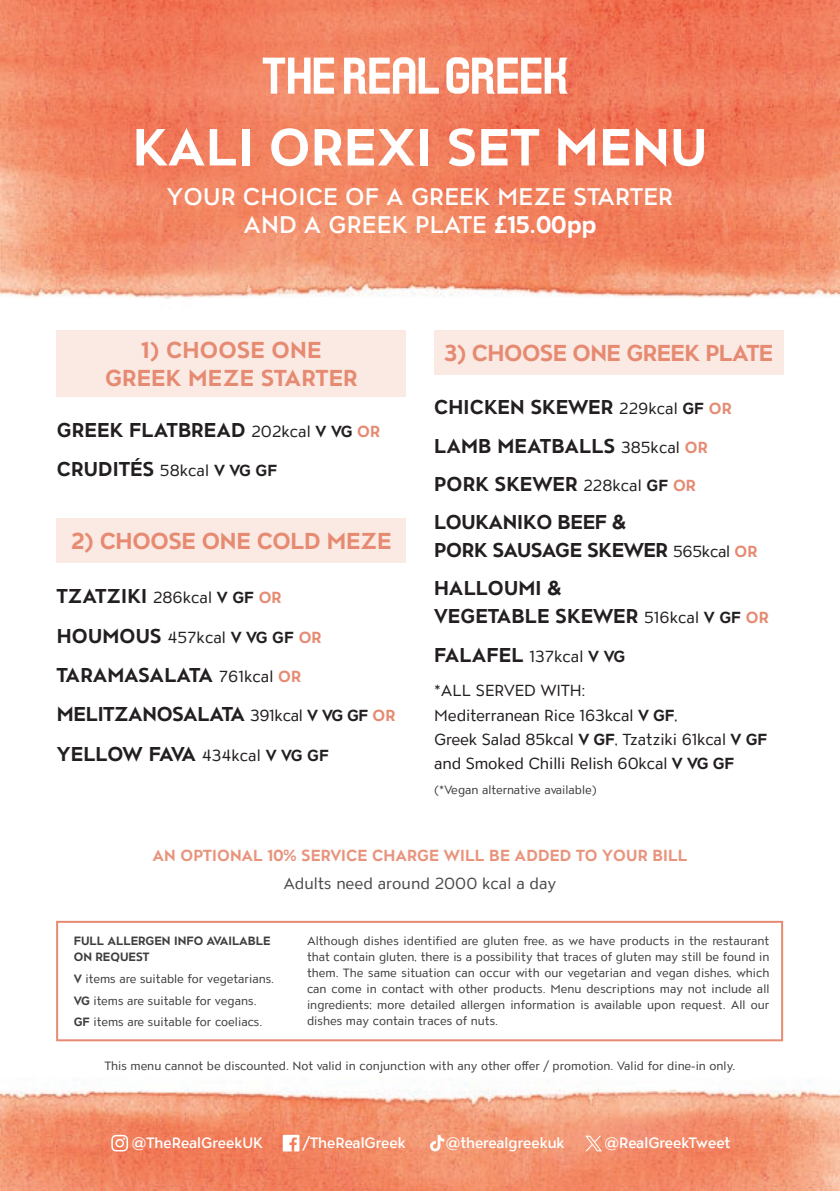
<style>
.page{position:relative;width:840px;height:1191px;background:#fff}
.page>*{position:absolute;margin:0;border:0;box-sizing:border-box;transform-origin:0 0}
.t1{font:700 52px "ATC Overlook";letter-spacing:.01em;color:#fff}
.t2{font:500 24px/28px "ATC Overlook";letter-spacing:.01em;color:#fff;text-align:center}
.t3{font:700 23px "ATC Overlook";letter-spacing:-.01em;color:#e68a72}
.t4{font:700 23px/28px "ATC Overlook";letter-spacing:.01em;color:#e68a72;text-align:center}
.t5{font:700 20px/39.4px "ATC Overlook";color:#231f20}
.t6{font:16px/24.4px "ATC Overlook";letter-spacing:-.01em;color:#231f20}
.t7{font:700 16px "ATC Overlook";letter-spacing:.01em;color:#e8947d}
.t8{font:16px "ATC Overlook";color:#4a4b4c}
.t9{font:500 15px "ATC Overlook";color:#fff}
.t10{font:12px/16px "ATC Overlook";color:#3e3e3f}
.t11{font:700 12px/16px "ATC Overlook";color:#3e3e3f}
.s1{font-weight:700}
.s2{font-weight:400;font-size:16px}
.s3{font-size:16px}
.s4{font-size:16px;color:#e68a72}
</style>
<div class="page">
<img style="left:0;top:1081px;width:839px;height:110px">
<img style="left:0;top:0;width:839px;height:299px">
<svg style="left:262px;top:57px;width:305px;height:37px"></svg>
<div style="left:56px;top:920px;width:726px;height:121px;border:2px solid #e68a72"></div>
<div style="left:57px;top:330px;width:348px;height:66px;background:#faeae3"></div>
<div style="left:434px;top:330px;width:348px;height:44px;background:#faeae3"></div>
<div style="left:57px;top:518px;width:348px;height:44px;background:#faeae3"></div>
<svg style="left:282px;top:1134px;width:17px;height:17px"></svg>
<svg style="left:111px;top:1134px;width:17px;height:17px"></svg>
<svg style="left:430px;top:1135px;width:14px;height:16px"></svg>
<svg style="left:585px;top:1135px;width:16px;height:16px"></svg>
<h1 class="t1" style="left:133px;top:118px;width:575px">KALI OREXI SET MENU</h1>
<h2 class="t2" style="left:167px;top:183px;width:507px">YOUR CHOICE OF A GREEK MEZE STARTER<br>AND A GREEK PLATE <span class="s1">£15.00pp</span></h2>
<h3 class="t4" style="left:105px;top:337px;width:254px">1) CHOOSE ONE<br>GREEK MEZE STARTER</h3>
<h3 class="t5" style="left:57px;top:411px;width:324px">GREEK FLATBREAD <span class="s2">202kcal</span> <span class="s3">V VG</span> <span class="s4">OR<br></span>CRUDITÉS <span class="s2">58kcal</span> <span class="s3">V VG GF</span></h3>
<h3 class="t3" style="left:71px;top:528px;width:321px">2) CHOOSE ONE COLD MEZE</h3>
<h3 class="t5" style="left:57px;top:578px;width:340px">TZATZIKI <span class="s2">286kcal</span> <span class="s3">V GF</span> <span class="s4">OR<br></span>HOUMOUS <span class="s2">457kcal</span> <span class="s3">V VG GF</span> <span class="s4">OR<br></span>TARAMASALATA <span class="s2">761kcal</span> <span class="s4">OR<br></span>MELITZANOSALATA <span class="s2">391kcal</span> <span class="s3">V VG GF</span> <span class="s4">OR<br></span>YELLOW FAVA <span class="s2">434kcal</span> <span class="s3">V VG GF</span></h3>
<h3 class="t3" style="left:444px;top:340px;width:330px">3) CHOOSE ONE GREEK PLATE</h3>
<h3 class="t5" style="left:434px;top:389px;width:299px;line-height:38.2px">CHICKEN SKEWER <span class="s2">229kcal</span> <span class="s3">GF</span> <span class="s4">OR<br></span>LAMB MEATBALLS <span class="s2">385kcal</span> <span class="s4">OR<br></span>PORK SKEWER <span class="s2">228kcal</span> <span class="s3">GF</span> <span class="s4">OR<br></span>LOUKANIKO BEEF &amp;</h3>
<h3 class="t5" style="left:434px;top:532px;width:324px;line-height:38.2px">PORK SAUSAGE SKEWER <span class="s2">565kcal</span> <span class="s4">OR<br></span>HALLOUMI &amp;</h3>
<h3 class="t5" style="left:434px;top:598px;width:336px;line-height:38.2px">VEGETABLE SKEWER <span class="s2">516kcal</span> <span class="s3">V GF</span> <span class="s4">OR<br></span>FALAFEL <span class="s2">137kcal</span> <span class="s3">V VG</span></h3>
<h3 class="t6" style="left:434px;top:679px;width:334px">*ALL SERVED WITH:<br>Mediterranean Rice 163kcal <span class="s1">V GF</span>,<br>Greek Salad 85kcal <span class="s1">V GF</span>, Tzatziki 61kcal <span class="s1">V GF </span>and Smoked Chilli Relish 60kcal <span class="s1">V VG GF</span></h3>
<p class="t10" style="left:434px;top:782px;width:164px">(*Vegan alternative available)</p>
<h3 class="t7" style="left:152px;top:846px;width:536px">AN OPTIONAL 10% SERVICE CHARGE WILL BE ADDED TO YOUR BILL</h3>
<h3 class="t8" style="left:283px;top:874px;width:274px">Adults need around 2000 kcal a day</h3>
<p class="t11" style="left:74px;top:934px;width:198px">FULL ALLERGEN INFO AVAILABLE<br>ON REQUEST</p>
<p class="t10" style="left:74px;top:968px;width:202px;line-height:21.6px"><span class="s1">V</span> items are suitable for vegetarians.<br><span class="s1">VG</span> items are suitable for vegans.<br><span class="s1">GF</span> items are suitable for coeliacs.</p>
<p class="t10" style="left:307px;top:933px;width:463px;text-align:justify">Although dishes identified are gluten free, as we have products in the restaurant that contain gluten, there is a possibility that traces of gluten may still be found in them. The same situation can occur with our vegetarian and vegan dishes, which can come in contact with other products. Menu descriptions may not include all ingredients; more detailed allergen information is available upon request. All our dishes may contain traces of nuts.</p>
<p class="t10" style="left:105px;top:1058px;width:631px">This menu cannot be discounted. Not valid in conjunction with any other offer / promotion. Valid for dine-in only.</p>
<p class="t9" style="left:132px;top:1133px;width:133px">@TheRealGreekUK</p>
<p class="t9" style="left:302px;top:1133px;width:105px">/TheRealGreek</p>
<p class="t9" style="left:445px;top:1133px;width:120px">@therealgreekuk</p>
<p class="t9" style="left:604px;top:1133px;width:127px">@RealGreekTweet</p>
</div>
